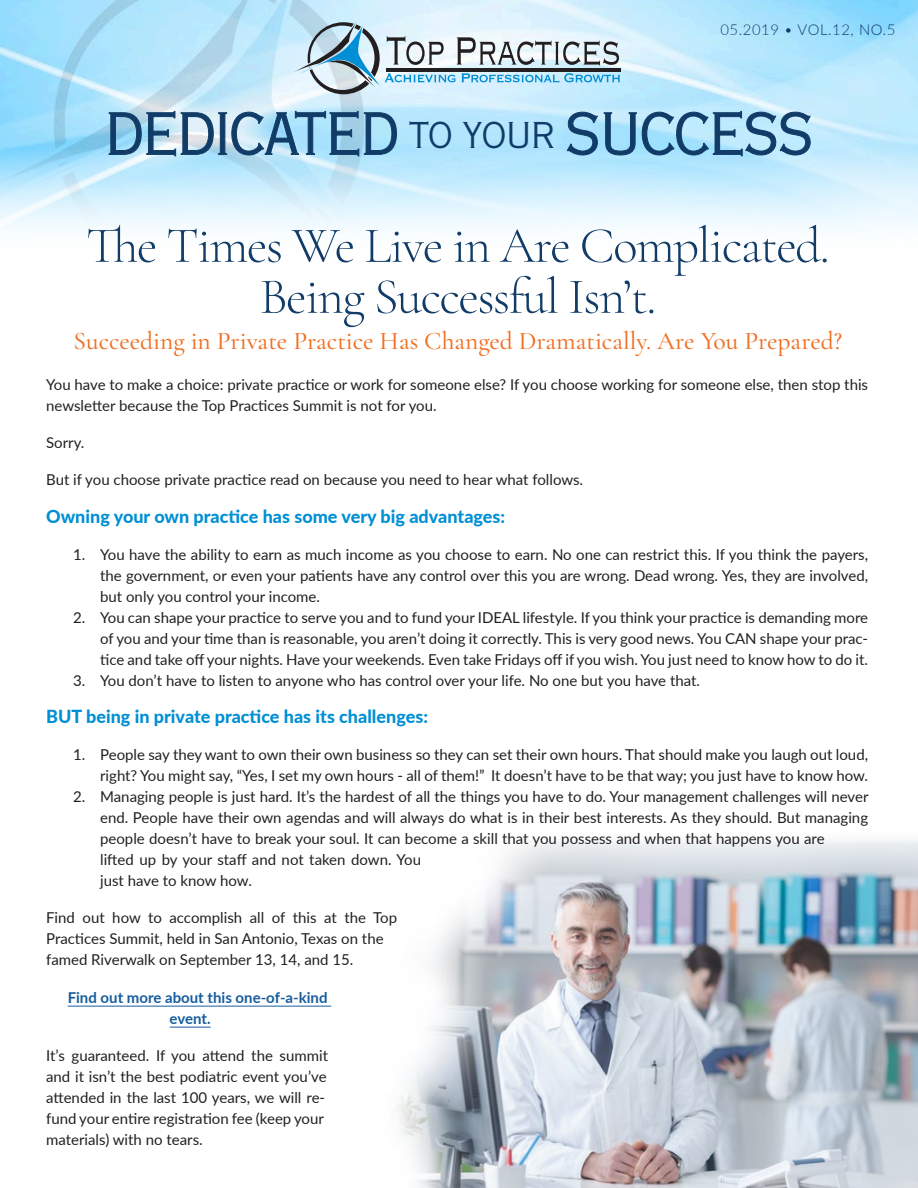
<style>
.page{position:relative;width:918px;height:1188px;background:#fff}
.page>*{position:absolute;margin:0;border:0;box-sizing:border-box;transform-origin:0 0}
.t1{font:57.3px "Copperplate Gothic Std 29 AB";letter-spacing:-.01em;color:#113c68}
.t2{font:300 51px/51px "Cormorant Garamond";letter-spacing:-.03em;color:#113c68;text-align:center}
.author{font:500 25.5px "Cormorant Garamond";color:#f16f21}
.text{font:800 18px "Lato";color:#008fd5}
.text-2{font:15px/21px "Lato";color:#231f20}
.text-3{font:700 15px/21px "Lato";color:#175d9e}
.t3{font:300 15px "Lato";letter-spacing:.04em;color:#113c68}
.s1{font-size:35.85px}
</style>
<div class="page">
<img style="left:0;top:0;width:918px;height:231px">
<svg style="left:293px;top:22px;width:327px;height:72px"></svg>
<hr style="left:386px;top:68px;width:234px;height:3px;background:#231f20">
<svg style="left:109px;top:111px;width:288px;height:45px"></svg>
<svg style="left:567px;top:112px;width:31px;height:43px"></svg>
<svg style="left:604px;top:111px;width:207px;height:45px"></svg>
<img style="left:398px;top:840px;width:520px;height:348px">
<hr style="left:68px;top:1006px;width:263px;height:1px;background:#175d9e">
<hr style="left:170px;top:1027px;width:41px;height:1px;background:#175d9e">
<p class="t3" style="left:720px;top:19px;width:177px">05.2019 • VOL.12, NO.5</p>
<p class="t1" style="left:105px;top:100px;width:710px">DEDICATED <span class="s1">TO YOUR</span> SUCCESS</p>
<p class="t2" style="left:86px;top:220px;width:745px">The Times We Live in Are Complicated.<br>Being Successful Isn’t.</p>
<p class="author" style="left:74px;top:325px;width:770px">Succeeding in Private Practice Has Changed Dramatically. Are You Prepared?</p>
<p class="text-2" style="left:46px;top:373px;width:823px">You have to make a choice: private practice or work for someone else? If you choose working for someone else, then stop this newsletter because the Top Practices Summit is not for you.</p>
<p class="text-2" style="left:46px;top:432px;width:40px">Sorry.</p>
<p class="text-2" style="left:46px;top:469px;width:539px">But if you choose private practice read on because you need to hear what follows.</p>
<p class="text" style="left:46px;top:503px;width:461px">Owning your own practice has some very big advantages:</p>
<p class="text-2" style="left:100px;top:543px;width:770px;text-align:justify;text-indent:-27px">1. You have the ability to earn as much income as you choose to earn. No one can restrict this. If you think the payers, the government, or even your patients have any control over this you are wrong. Dead wrong. Yes, they are involved, but only you control your income.</p>
<p class="text-2" style="left:100px;top:606px;width:770px;text-align:justify;text-indent:-27px">2. You can shape your practice to serve you and to fund your IDEAL lifestyle. If you think your practice is demanding more of you and your time than is reasonable, you aren’t doing it correctly. This is very good news. You CAN shape your prac&shy;tice and take off your nights. Have your weekends. Even take Fridays off if you wish. You just need to know how to do it.</p>
<p class="text-2" style="left:73px;top:669px;width:628px">3. You don’t have to listen to anyone who has control over your life. No one but you have that.</p>
<p class="text" style="left:46px;top:703px;width:383px">BUT being in private practice has its challenges:</p>
<p class="text-2" style="left:73px;top:744px;width:797px;text-align:right">1. People say they want to own their own business so they can set their own hours. That should make you laugh out loud, right? You might say, “Yes, I set my own hours - all of them!” It doesn’t have to be that way; you just have to know how.</p>
<p class="text-2" style="left:100px;top:786px;width:770px;text-indent:-27px">2. Managing people is just hard. It’s the hardest of all the things you have to do. Your management challenges will never end. People have their own agendas and will always do what is in their best interests. As they should. But managing people doesn’t have to break your soul. It can become a skill that you possess and when that happens you are<br>lifted up by your staff and not taken down. You<br>just have to know how.</p>
<p class="text-2" style="left:46px;top:907px;width:352px">Find out how to accomplish all of this at the Top<br>Practices Summit, held in San Antonio, Texas on the famed Riverwalk on September 13, 14, and 15.</p>
<p class="text-3" style="left:170px;top:986px;width:159px;text-indent:-102px">Find out more about this one-of-a-kind event.</p>
<p class="text-2" style="left:46px;top:1044px;width:283px">It’s guaranteed. If you attend the summit and it isn’t the best podiatric event you’ve attended in the last 100 years, we will re&shy;fund your entire registration fee (keep your materials) with no tears.</p>
</div>
